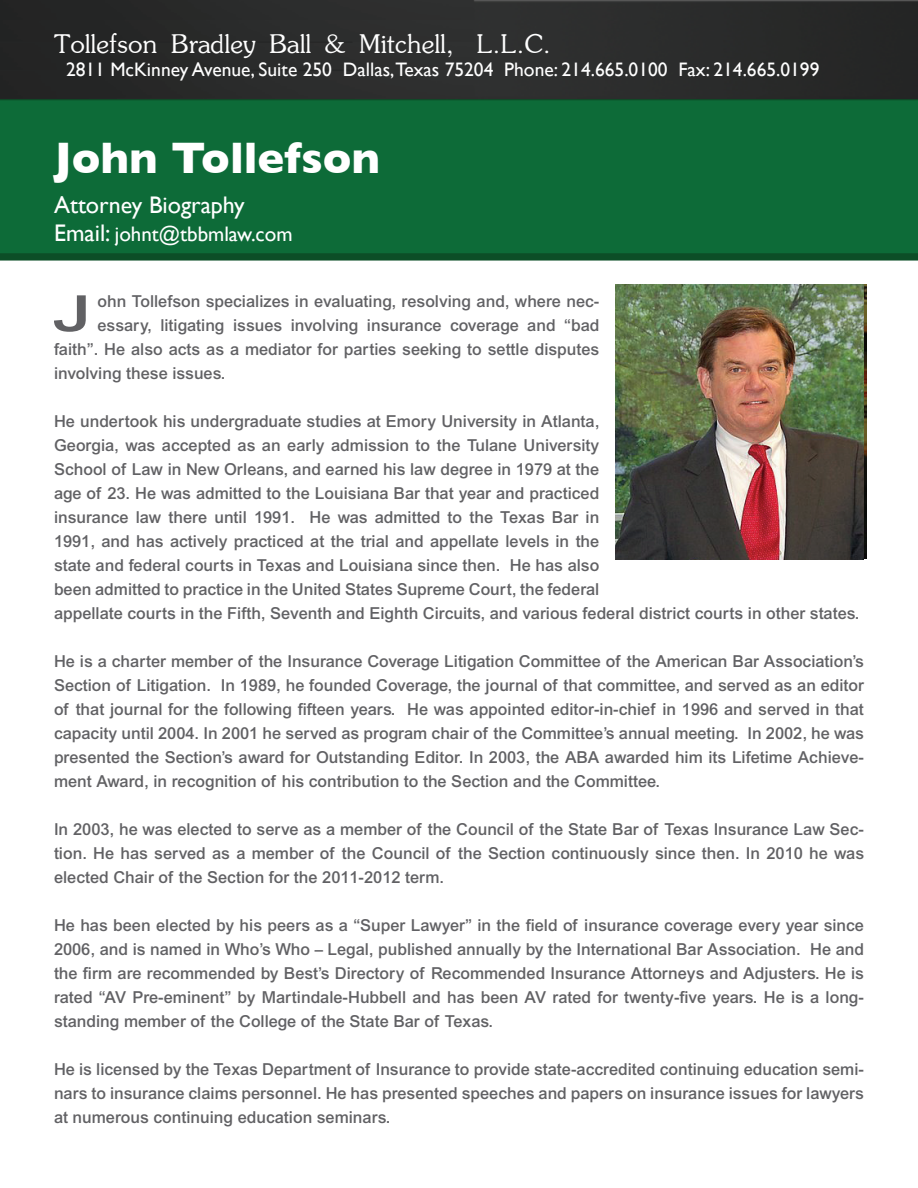
<style>
.page{position:relative;width:918px;height:1188px;background:#fff}
.page>*{position:absolute;margin:0;border:0;box-sizing:border-box;transform-origin:0 0}
.t1{font:500 49.95px "Arial MT Std";color:#616164;scale:1.5 1}
.t2{font:700 45px "Gill Sans";color:#fff}
.t3{font:300 30px "Souvenir";color:#fff}
.t4{font:24px "Gill Sans";color:#fff}
.t5{font:21px "Gill Sans";color:#fff}
.t6{font:19.5px "Gill Sans";color:#fff}
.t7{font:500 16.5px/24px "Arial MT Std";color:#616164;text-align:justify}
.s1{font-size:24px}
</style>
<div class="page">
<img style="left:0;top:0;width:918px;height:261px">
<img style="left:615px;top:284px;width:249px;height:276px">
<h3 class="t3" style="left:54px;top:31px;width:499px">Tollefson Bradley Ball &amp; Mitchell, L.L.C.</h3>
<p class="t6" style="left:66px;top:58px;width:755px">2811 McKinney Avenue, Suite 250 Dallas,Texas 75204 Phone: 214.665.0100 Fax: 214.665.0199</p>
<h2 class="t2" style="left:54px;top:132px;width:328px">John Tollefson</h2>
<h3 class="t4" style="left:54px;top:190px;width:192px">Attorney Biography</h3>
<p class="t5" style="left:54px;top:222px;width:240px"><span class="s1">Email:</span> johnt@tbbmlaw.com</p>
<h1 class="t1" style="left:52px;top:284px;width:28px">J</h1>
<p class="t7" style="left:98px;top:289px;width:503px">ohn Tollefson specializes in evaluating, resolving and, where nec-</p>
<p class="t7" style="left:98px;top:313px;width:503px">essary, litigating issues involving insurance coverage and “bad</p>
<p class="t7" style="left:54px;top:337px;width:547px">faith”. He also acts as a mediator for parties seeking to settle disputes</p>
<p class="t7" style="left:54px;top:361px;width:173px">involving these issues.</p>
<p class="t7" style="left:54px;top:409px;width:807px;text-align:left">He undertook his undergraduate studies at Emory University in Atlanta,<br>Georgia, was accepted as an early admission to the Tulane University<br>School of Law in New Orleans, and earned his law degree in 1979 at the<br>age of 23. He was admitted to the Louisiana Bar that year and practiced<br>insurance law there until 1991. He was admitted to the Texas Bar in<br>1991, and has actively practiced at the trial and appellate levels in the<br>state and federal courts in Texas and Louisiana since then. He has also<br>been admitted to practice in the United States Supreme Court, the federal<br>appellate courts in the Fifth, Seventh and Eighth Circuits, and various federal district courts in other states.</p>
<p class="t7" style="left:54px;top:649px;width:812px">He is a charter member of the Insurance Coverage Litigation Committee of the American Bar Association’s Section of Litigation. In 1989, he founded Coverage, the journal of that committee, and served as an editor of that journal for the following fifteen years. He was appointed editor-in-chief in 1996 and served in that capacity until 2004. In 2001 he served as program chair of the Committee’s annual meeting. In 2002, he was presented the Section’s award for Outstanding Editor. In 2003, the ABA awarded him its Lifetime Achieve&shy;ment Award, in recognition of his contribution to the Section and the Committee.</p>
<p class="t7" style="left:54px;top:817px;width:812px">In 2003, he was elected to serve as a member of the Council of the State Bar of Texas Insurance Law Sec&shy;tion. He has served as a member of the Council of the Section continuously since then. In 2010 he was elected Chair of the Section for the 2011-2012 term.</p>
<p class="t7" style="left:54px;top:913px;width:812px">He has been elected by his peers as a “Super Lawyer” in the field of insurance coverage every year since 2006, and is named in Who’s Who – Legal, published annually by the International Bar Association. He and the firm are recommended by Best’s Directory of Recommended Insurance Attorneys and Adjusters. He is rated “AV Pre-eminent” by Martindale-Hubbell and has been AV rated for twenty-five years. He is a long&shy;standing member of the College of the State Bar of Texas.</p>
<p class="t7" style="left:54px;top:1057px;width:812px">He is licensed by the Texas Department of Insurance to provide state-accredited continuing education semi&shy;nars to insurance claims personnel. He has presented speeches and papers on insurance issues for lawyers at numerous continuing education seminars.</p>
</div>
